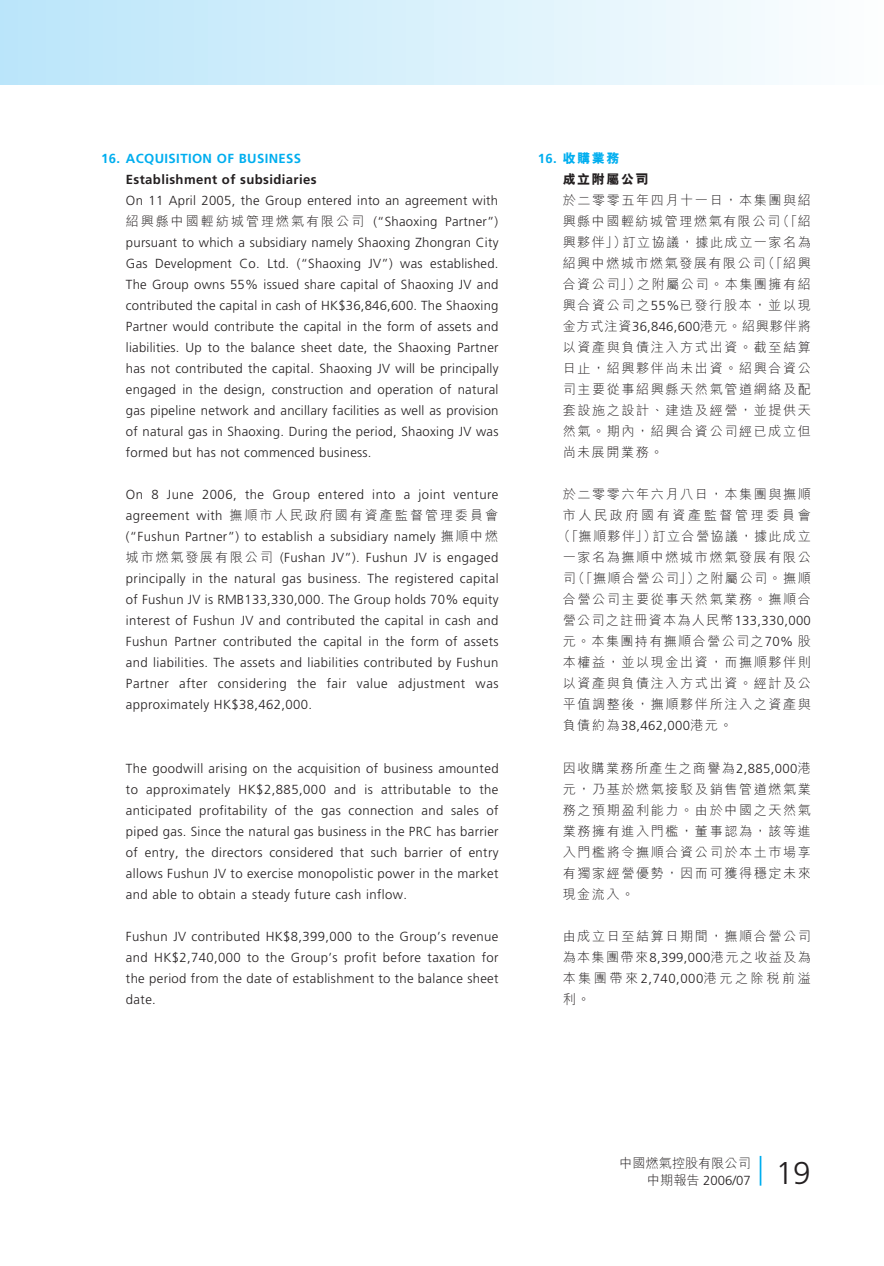
<style>
.page{position:relative;width:884px;height:1266px;background:#fff}
.page>*{position:absolute;margin:0;border:0;box-sizing:border-box;transform-origin:0 0}
.t1{font:300 31.5px "Frutiger";color:#231f20}
.t2{font:300 13.12px/21px "Frutiger";letter-spacing:.03em;color:#231f20;text-align:justify}
.t3{font:300 13.12px/21px "M Hei";letter-spacing:.12em;color:#231f20;text-align:justify}
.t4{font:300 13.12px "M Hei";letter-spacing:.145em;color:#231f20}
.t5{font:700 13.12px "Frutiger";letter-spacing:.03em;color:#231f20}
.t6{font:700 13.12px "Frutiger";letter-spacing:.03em;color:#00aeef}
.t7{font:800 13.12px/21px "M Hei";letter-spacing:.11em;color:#231f20}
.t8{font:300 13.12px "M Hei";color:#231f20}
.s1{font-family:"M Hei"}
.s2{font-family:"Frutiger"}
.s3{font-family:"Frutiger";font-weight:700;color:#00aeef}
.s4{color:#00aeef}
</style>
<div class="page">
<hr style="left:759px;top:1155px;width:2px;height:30px;background:#00aeef">
<div style="left:0;top:0;width:884px;height:85px;background:linear-gradient(to right,#b9e5f9,#fdfefe)"></div>
<p class="t6" style="left:101px;top:153px;width:201px">16. ACQUISITION OF BUSINESS</p>
<p class="t5" style="left:126px;top:174px;width:192px">Establishment of subsidiaries</p>
<p class="t2" style="left:126px;top:191px;width:374px">On 11 April 2005, the Group entered into an agreement with<span class="s1">紹興縣中國輕紡城管理燃氣有限公司</span> (“Shaoxing Partner”) pursuant to which a subsidiary namely Shaoxing Zhongran City Gas Development Co. Ltd. (“Shaoxing JV”) was established.<br>The Group owns 55% issued share capital of Shaoxing JV and contributed the capital in cash of HK$36,846,600. The Shaoxing Partner would contribute the capital in the form of assets and liabilities. Up to the balance sheet date, the Shaoxing Partner has not contributed the capital. Shaoxing JV will be principally engaged in the design, construction and operation of natural gas pipeline network and ancillary facilities as well as provision of natural gas in Shaoxing. During the period, Shaoxing JV was formed but has not commenced business.</p>
<p class="t2" style="left:126px;top:485px;width:374px">On 8 June 2006, the Group entered into a joint venture</p>
<p class="t4" style="left:126px;top:510px;width:374px"><span class="s2">agreement with</span> 撫順市人民政府國有資產監督管理委員會</p>
<p class="t2" style="left:126px;top:527px;width:374px">(“Fushun Partner”) to establish a subsidiary namely <span class="s1">撫順中燃城市燃氣發展有限公司</span> (Fushan JV”). Fushun JV is engaged principally in the natural gas business. The registered capital of Fushun JV is RMB133,330,000. The Group holds 70% equity interest of Fushun JV and contributed the capital in cash and Fushun Partner contributed the capital in the form of assets and liabilities. The assets and liabilities contributed by Fushun Partner after considering the fair value adjustment was approximately HK$38,462,000.</p>
<p class="t2" style="left:126px;top:758px;width:374px">The goodwill arising on the acquisition of business amounted to approximately HK$2,885,000 and is attributable to the anticipated profitability of the gas connection and sales of piped gas. Since the natural gas business in the PRC has barrier of entry, the directors considered that such barrier of entry allows Fushun JV to exercise monopolistic power in the market and able to obtain a steady future cash inflow.</p>
<p class="t2" style="left:126px;top:926px;width:374px">Fushun JV contributed HK$8,399,000 to the Group’s revenue and HK$2,740,000 to the Group’s profit before taxation for the period from the date of establishment to the balance sheet date.</p>
<p class="t7" style="left:562px;top:149px;width:88px;text-indent:-25px"><span class="s3">16.</span> <span class="s4">收購業務<br></span>成立附屬公司</p>
<p class="t3" style="left:562px;top:191px;width:250px">於二零零五年四月十一日，本集團與紹興縣中國輕紡城管理燃氣有限公司（「紹興夥伴」）訂立協議，據此成立一家名為紹興中燃城市燃氣發展有限公司（「紹興合資公司」）之附屬公司。本集團擁有紹興合資公司之<span class="s2">55%</span>已發行股本，並以現金方式注資<span class="s2">36,846,600</span>港元。紹興夥伴將以資產與負債注入方式出資。截至結算日止，紹興夥伴尚未出資。紹興合資公司主要從事紹興縣天然氣管道網絡及配套設施之設計、建造及經營，並提供天然氣。期內，紹興合資公司經已成立但尚未展開業務。</p>
<p class="t3" style="left:557px;top:485px;width:255px;text-align:center">於二零零六年六月八日，本集團與撫順市人民政府國有資產監督管理委員會（「撫順夥伴」）訂立合營協議，據此成立一家名為撫順中燃城市燃氣發展有限公司（「撫順合營公司」）之附屬公司。撫順合營公司主要從事天然氣業務。撫順合營公司之註冊資本為人民幣<span class="s2">133,330,000</span>元。本集團持有撫順合營公司之<span class="s2">70%</span> 股本權益，並以現金出資，而撫順夥伴則以資產與負債注入方式出資。經計及公平值調整後，撫順夥伴所注入之資產與</p>
<p class="t2" style="left:562px;top:716px;width:171px"><span class="s1">負債約為</span>38,462,000<span class="s1">港元。</span></p>
<p class="t3" style="left:562px;top:758px;width:250px">因收購業務所產生之商譽為<span class="s2">2,885,000</span>港元，乃基於燃氣接駁及銷售管道燃氣業務之預期盈利能力。由於中國之天然氣業務擁有進入門檻，董事認為，該等進入門檻將令撫順合資公司於本土巿場享有獨家經營優勢，因而可獲得穩定未來現金流入。</p>
<p class="t3" style="left:562px;top:926px;width:250px">由成立日至結算日期間，撫順合營公司為本集團帶來<span class="s2">8,399,000</span>港元之收益及為本集團帶來<span class="s2">2,740,000</span>港元之除稅前溢利。</p>
<p class="t8" style="left:619px;top:1157px;width:133px">中國燃氣控股有限公司</p>
<p class="t2" style="left:647px;top:1171px;width:105px"><span class="s1">中期報告</span> 2006/07</p>
<h1 class="t1" style="left:776px;top:1159px;width:37px">19</h1>
</div>
